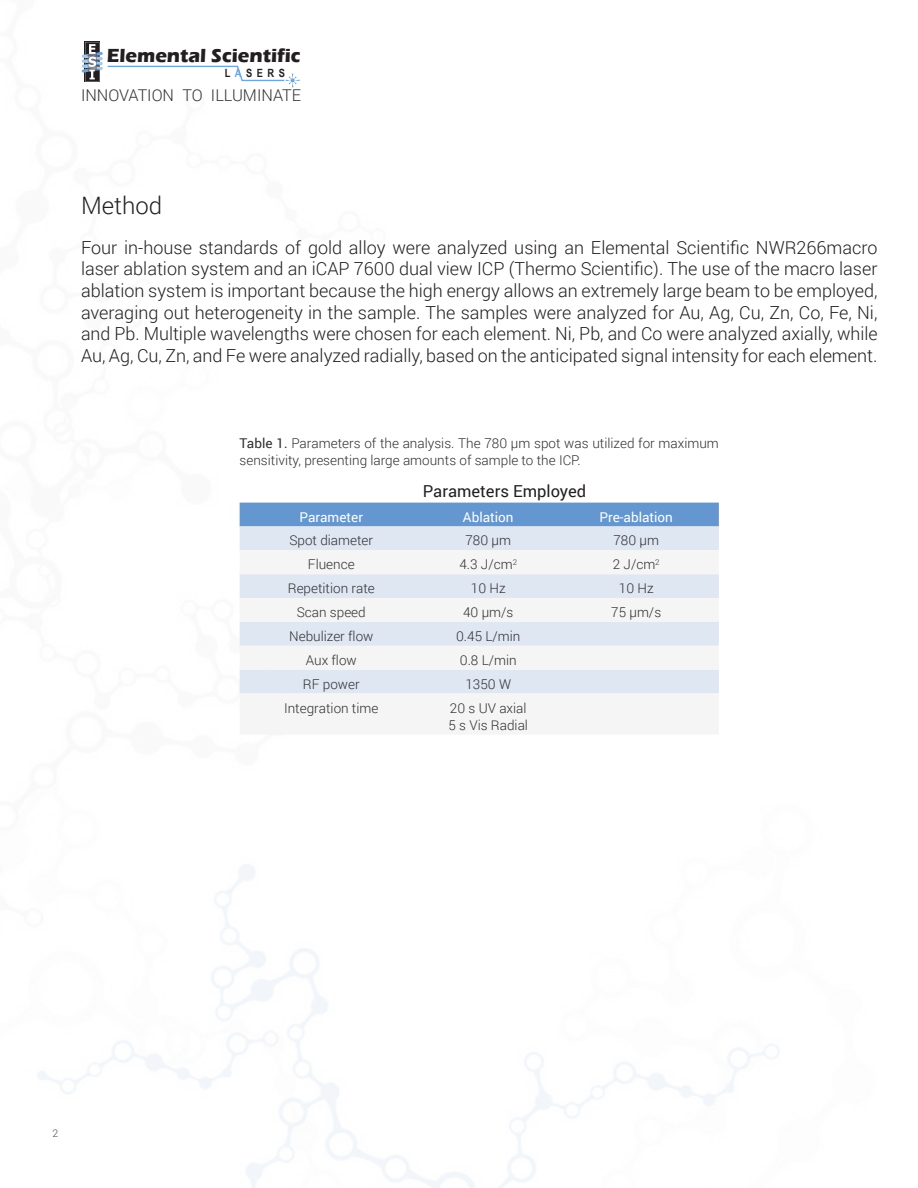
<style>
.page{position:relative;width:918px;height:1188px;background:#fff}
.page>*{position:absolute;margin:0;border:0;box-sizing:border-box;transform-origin:0 0}
.Body_Copy{font:300 24px "Roboto";color:#231f20}
.t1{font:700 19.5px "Eras ITC";color:#231f20}
.Body_Copy-2{font:300 18px/21.6px "Roboto";color:#231f20;text-align:justify}
.t2{font:16.5px "Roboto";color:#231f20}
.t3{font:300 16.2px "Roboto";color:#312f30}
.Body_Copy-3{font:300 13.5px/17.2px "Roboto";color:#312f30}
.Table_Headers{font:13.5px "Roboto";color:#fff}
.t4{font:700 11.4px "Arial Narrow";letter-spacing:.4em;color:#231f20}
.t5{font:300 10.5px "Roboto";color:#4b4c4d}
.s1{color:#6fa5de}
.s2{font-weight:400}
</style>
<div class="page">
<img style="left:38px;top:41px;width:741px;height:1147px">
<div style="left:85px;top:41px;width:15px;height:41px;background:#231f20"></div>
<svg style="left:81px;top:42px;width:219px;height:45px"></svg>
<div style="left:240px;top:503px;width:479px;height:23px;background:#6496cf"></div>
<div style="left:240px;top:526px;width:479px;height:24px;background:#dfe7f3"></div>
<svg style="left:240px;top:550px;width:479px;height:185px;fill:#f5f5f6"></svg>
<p class="t1" style="left:107px;top:45px;width:196px">Elemental Scientific</p>
<p class="t4" style="left:225px;top:64px;width:62px">L<span class="s1">A</span>SERS</p>
<p class="t3" style="left:81px;top:84px;width:222px">INNOVATION TO ILLUMINATE</p>
<p class="Body_Copy" style="left:81px;top:189px;width:83px">Method</p>
<p class="Body_Copy-2" style="left:81px;top:236px;width:798px">Four in-house standards of gold alloy were analyzed using an Elemental Scientific NWR266macro laser ablation system and an iCAP 7600 dual view ICP (Thermo Scientific). The use of the macro laser ablation system is important because the high energy allows an extremely large beam to be employed, averaging out heterogeneity in the sample. The samples were analyzed for Au, Ag, Cu, Zn, Co, Fe, Ni, and Pb. Multiple wavelengths were chosen for each element. Ni, Pb, and Co were analyzed axially, while Au, Ag, Cu, Zn, and Fe were analyzed radially, based on the anticipated signal intensity for each element.</p>
<p class="Body_Copy-3" style="left:240px;top:434px;width:481px"><span class="s2">Table 1.</span> Parameters of the analysis. The 780 µm spot was utilized for maximum sensitivity, presenting large amounts of sample to the ICP.</p>
<p class="t2" style="left:423px;top:479px;width:165px">Parameters Employed</p>
<p class="Table_Headers" style="left:300px;top:507px;width:65px">Parameter</p>
<p class="Table_Headers" style="left:463px;top:507px;width:52px">Ablation</p>
<p class="Table_Headers" style="left:600px;top:507px;width:75px">Pre-ablation</p>
<p class="Body_Copy-3" style="left:289px;top:532px;width:85px">Spot diameter</p>
<p class="Body_Copy-3" style="left:465px;top:532px;width:47px">780 µm</p>
<p class="Body_Copy-3" style="left:613px;top:532px;width:47px">780 µm</p>
<p class="Body_Copy-3" style="left:308px;top:555px;width:48px">Fluence</p>
<p class="Body_Copy-3" style="left:460px;top:555px;width:59px">4.3 J/cm<sup>2</sup></p>
<p class="Body_Copy-3" style="left:613px;top:555px;width:48px">2 J/cm<sup>2</sup></p>
<p class="Body_Copy-3" style="left:288px;top:579px;width:89px">Repetition rate</p>
<p class="Body_Copy-3" style="left:471px;top:579px;width:36px">10 Hz</p>
<p class="Body_Copy-3" style="left:619px;top:579px;width:36px">10 Hz</p>
<p class="Body_Copy-3" style="left:297px;top:603px;width:70px">Scan speed</p>
<p class="Body_Copy-3" style="left:463px;top:603px;width:52px">40 µm/s</p>
<p class="Body_Copy-3" style="left:611px;top:603px;width:51px">75 µm/s</p>
<p class="Body_Copy-3" style="left:289px;top:627px;width:86px">Nebulizer flow</p>
<p class="Body_Copy-3" style="left:456px;top:627px;width:66px">0.45 L/min</p>
<p class="Body_Copy-3" style="left:306px;top:651px;width:53px">Aux flow</p>
<p class="Body_Copy-3" style="left:460px;top:651px;width:58px">0.8 L/min</p>
<p class="Body_Copy-3" style="left:303px;top:675px;width:58px">RF power</p>
<p class="Body_Copy-3" style="left:465px;top:675px;width:47px">1350 W</p>
<p class="Body_Copy-3" style="left:284px;top:699px;width:96px">Integration time</p>
<p class="Body_Copy-3" style="left:449px;top:699px;width:81px">20 s UV axial<br>5 s Vis Radial</p>
<p class="t5" style="left:52px;top:1126px;width:7px">2</p>
</div>
